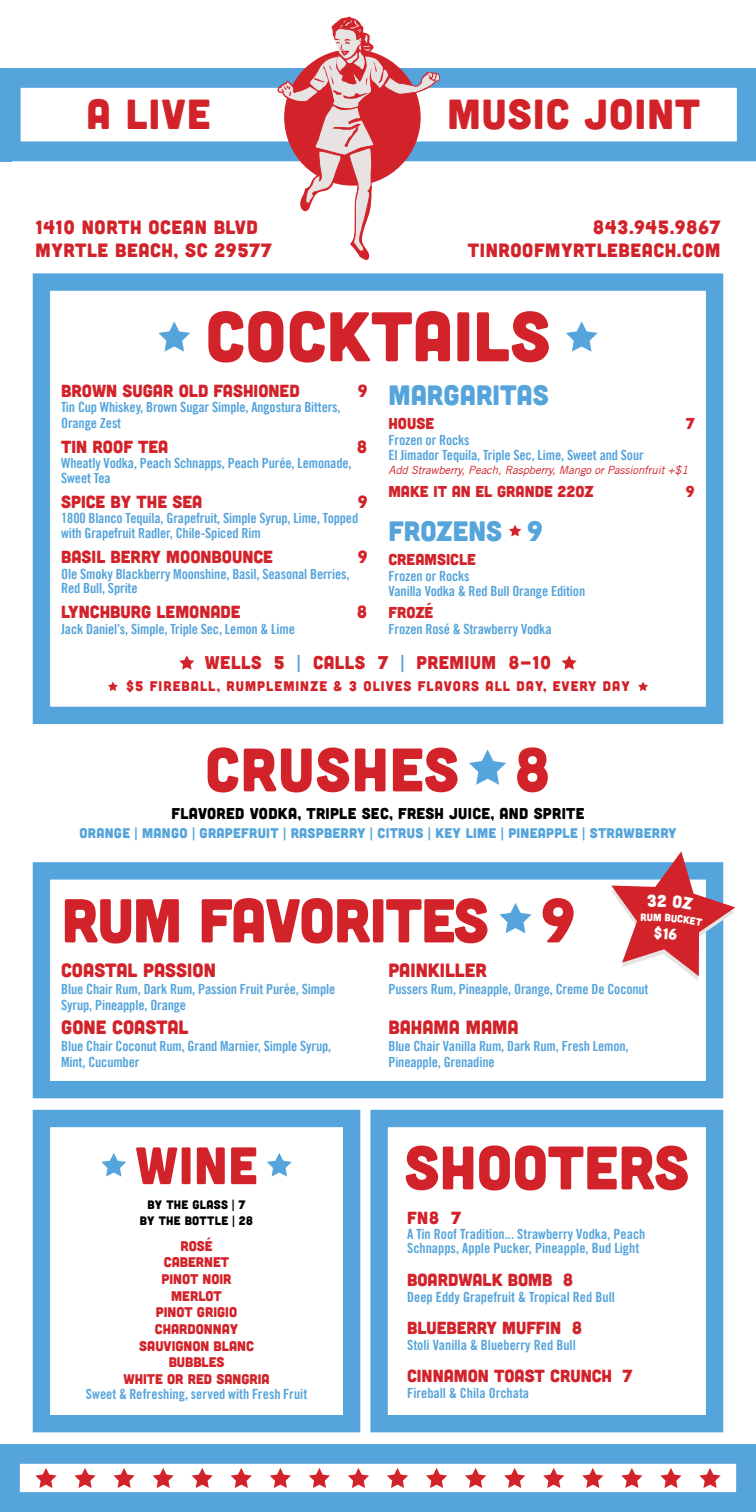
<style>
.page{position:relative;width:756px;height:1512px;background:#fff}
.page>*{position:absolute;margin:0;border:0;box-sizing:border-box;transform-origin:0 0}
.t1{font:70px "Cubano";letter-spacing:.01em;color:#d2232a}
.t2{font:61.77px "Cubano";letter-spacing:-.015em;color:#d2232a}
.t3{font:61.25px "Cubano";letter-spacing:.005em;color:#d2232a}
.t4{font:52.5px "Cubano";color:#d2232a}
.t5{font:42px "Cubano";letter-spacing:.03em;color:#d2232a}
.t6{font:28px "Cubano";color:#55a4db}
.t7{font:19.25px/23.1px "Cubano";letter-spacing:.03em;color:#d2232a}
.t8{font:19.25px "Cubano";color:#d2232a}
.t9{font:18.38px "Cubano";letter-spacing:.025em;color:#d2232a}
.t10{font:17.5px "Cubano";color:#d2232a}
.t11{font:16.97px "Cubano";color:#fff}
.t12{font:15.75px "Cubano";color:#d2232a}
.t13{font:15.58px "Cubano";letter-spacing:.02em;color:#000}
.t14{font:14px/14.9px "Trade Gothic LT Bold Cond Twenty";letter-spacing:-.01em;color:#55a4db}
.t15{font:14px/14px "Trade Gothic LT Std Bd Cn 20";color:#55a4db}
.t16{font:14px/16.6px "Cubano";color:#d2232a;text-align:center}
.t17{font:14px "Cubano";letter-spacing:.02em;color:#55a4db}
.t18{font:14px "Cubano";letter-spacing:.075em;color:#d2232a}
.t19{font:12.25px/15.8px "Cubano";letter-spacing:.02em;color:#000;text-align:center}
.t20{font:italic 11.38px "Trade Gothic";letter-spacing:-.01em;color:#d2232a}
.t21{font:10.5px "Cubano";color:#fff}
.s1{color:#55a4db}
</style>
<div class="page">
<div style="left:33px;top:273px;width:690px;height:451px;border:17px solid #55a4db"></div>
<div style="left:0;top:1444px;width:756px;height:68px;border:20px solid #55a4db"></div>
<svg style="left:35px;top:1468px;width:22px;height:20px"></svg>
<svg style="left:192px;top:1468px;width:21px;height:20px"></svg>
<svg style="left:348px;top:1468px;width:21px;height:20px"></svg>
<svg style="left:504px;top:1468px;width:21px;height:20px"></svg>
<svg style="left:660px;top:1468px;width:22px;height:20px"></svg>
<svg style="left:74px;top:1468px;width:22px;height:20px"></svg>
<svg style="left:231px;top:1468px;width:21px;height:20px"></svg>
<svg style="left:387px;top:1468px;width:21px;height:20px"></svg>
<svg style="left:543px;top:1468px;width:21px;height:20px"></svg>
<svg style="left:699px;top:1468px;width:22px;height:20px"></svg>
<svg style="left:113px;top:1468px;width:22px;height:20px"></svg>
<svg style="left:270px;top:1468px;width:21px;height:20px"></svg>
<svg style="left:426px;top:1468px;width:21px;height:20px"></svg>
<svg style="left:582px;top:1468px;width:21px;height:20px"></svg>
<svg style="left:153px;top:1468px;width:21px;height:20px"></svg>
<svg style="left:309px;top:1468px;width:21px;height:20px"></svg>
<svg style="left:465px;top:1468px;width:21px;height:20px"></svg>
<svg style="left:621px;top:1468px;width:22px;height:20px"></svg>
<hr style="left:755px;top:1444px;width:1px;height:68px;background:#55a4db">
<div style="left:370px;top:1110px;width:353px;height:322px;border:17px solid #55a4db"></div>
<div style="left:33px;top:1110px;width:327px;height:322px;border:17px solid #55a4db"></div>
<svg style="left:267px;top:1153px;width:25px;height:24px"></svg>
<svg style="left:101px;top:1153px;width:25px;height:24px"></svg>
<svg style="left:469px;top:749px;width:37px;height:36px"></svg>
<div style="left:1px;top:68px;width:755px;height:93px;border:20px solid #55a4db"></div>
<svg style="left:276px;top:16px;width:164px;height:244px"></svg>
<div style="left:0;top:68px;width:12px;height:93px;background:#55a4db"></div>
<svg style="left:566px;top:321px;width:32px;height:31px"></svg>
<svg style="left:158px;top:321px;width:32px;height:31px"></svg>
<svg style="left:562px;top:655px;width:15px;height:15px"></svg>
<svg style="left:179px;top:655px;width:15px;height:15px"></svg>
<svg style="left:638px;top:682px;width:10px;height:9px"></svg>
<svg style="left:108px;top:682px;width:10px;height:9px"></svg>
<div style="left:33px;top:862px;width:690px;height:236px;border:17px solid #55a4db"></div>
<svg style="left:499px;top:903px;width:33px;height:30px"></svg>
<svg style="left:509px;top:525px;width:12px;height:11px"></svg>
<svg style="left:611px;top:851px;width:124px;height:130px"></svg>
<h3 class="t5" style="left:86px;top:87px;width:126px">A LIVE</h3>
<h3 class="t5" style="left:447px;top:87px;width:254px">MUSIC JOINT</h3>
<h3 class="t7" style="left:36px;top:215px;width:238px">1410 NORTH OCEAN BLVD<br>MYRTLE BEACH, SC 29577</h3>
<h3 class="t7" style="left:468px;top:215px;width:254px;text-align:right">843.945.9867<br>TINROOFMYRTLEBEACH.COM</h3>
<h1 class="t1" style="left:206px;top:292px;width:346px">COCKTAILS</h1>
<p class="t10" style="left:61px;top:379px;width:240px">BROWN SUGAR OLD FASHIONED</p>
<p class="t10" style="left:358px;top:379px;width:11px">9</p>
<p class="t14" style="left:61px;top:399px;width:281px;line-height:15.8px">Tin Cup Whiskey, Brown Sugar Simple, Angostura Bitters,<br>Orange Zest</p>
<p class="t10" style="left:61px;top:435px;width:109px">TIN ROOF TEA</p>
<p class="t10" style="left:357px;top:435px;width:12px">8</p>
<p class="t14" style="left:61px;top:456px;width:292px">Wheatly Vodka, Peach Schnapps, Peach Purée, Lemonade,<br>Sweet Tea</p>
<p class="t10" style="left:61px;top:490px;width:143px">SPICE BY THE SEA</p>
<p class="t10" style="left:358px;top:490px;width:11px">9</p>
<p class="t14" style="left:61px;top:511px;width:299px">1800 Blanco Tequila, Grapefruit, Simple Syrup, Lime, Topped with Grapefruit Radler, Chile-Spiced Rim</p>
<p class="t10" style="left:61px;top:545px;width:213px">BASIL BERRY MOONBOUNCE</p>
<p class="t10" style="left:358px;top:545px;width:11px">9</p>
<p class="t14" style="left:61px;top:566px;width:290px">Ole Smoky Blackberry Moonshine, Basil, Seasonal Berries,<br>Red Bull, Sprite</p>
<p class="t10" style="left:61px;top:600px;width:181px">LYNCHBURG LEMONADE</p>
<p class="t10" style="left:357px;top:600px;width:12px">8</p>
<p class="t14" style="left:61px;top:621px;width:235px">Jack Daniel’s, Simple, Triple Sec, Lemon &amp; Lime</p>
<h3 class="t6" style="left:388px;top:377px;width:162px">MARGARITAS</h3>
<p class="t12" style="left:388px;top:414px;width:47px">HOUSE</p>
<p class="t12" style="left:686px;top:414px;width:10px">7</p>
<p class="t14" style="left:388px;top:433px;width:257px">Frozen or Rocks<br>El Jimador Tequila, Triple Sec, Lime, Sweet and Sour</p>
<p class="t20" style="left:388px;top:463px;width:301px">Add Strawberry, Peach, Raspberry, Mango or Passionfruit +$1</p>
<p class="t12" style="left:388px;top:481px;width:207px">MAKE IT AN EL GRANDE 22OZ</p>
<p class="t12" style="left:686px;top:481px;width:10px">9</p>
<h3 class="t6" style="left:388px;top:513px;width:156px">FROZENS 9</h3>
<p class="t12" style="left:388px;top:549px;width:89px">CREAMSICLE</p>
<p class="t14" style="left:388px;top:568px;width:198px">Frozen or Rocks<br>Vanilla Vodka &amp; Red Bull Orange Edition</p>
<p class="t12" style="left:388px;top:603px;width:46px">FROZÉ</p>
<p class="t14" style="left:388px;top:622px;width:165px">Frozen Rosé &amp; Strawberry Vodka</p>
<h3 class="t9" style="left:205px;top:651px;width:348px">WELLS 5 <span class="s1">|</span> CALLS 7 <span class="s1">|</span> PREMIUM 8-10</h3>
<p class="t18" style="left:126px;top:677px;width:505px">$5 FIREBALL, RUMPLEMINZE &amp; 3 OLIVES FLAVORS ALL DAY, EVERY DAY</p>
<h3 class="t3" style="left:205px;top:730px;width:347px">CRUSHES 8</h3>
<p class="t13" style="left:171px;top:803px;width:415px">FLAVORED VODKA, TRIPLE SEC, FRESH JUICE, AND SPRITE</p>
<p class="t17" style="left:79px;top:824px;width:599px">ORANGE | MANGO | GRAPEFRUIT | RASPBERRY | CITRUS | KEY LIME | PINEAPPLE | STRAWBERRY</p>
<h2 class="t2" style="left:62px;top:881px;width:515px">RUM FAVORITES 9</h2>
<p class="t21" style="left:641px;top:911px;width:8px">R</p>
<h3 class="t8" style="left:61px;top:958px;width:156px">COASTAL PASSION</h3>
<p class="t14" style="left:61px;top:981px;width:276px;line-height:15.8px">Blue Chair Rum, Dark Rum, Passion Fruit Purée, Simple<br>Syrup, Pineapple, Orange</p>
<h3 class="t8" style="left:61px;top:1015px;width:129px">GONE COASTAL</h3>
<p class="t14" style="left:61px;top:1038px;width:272px;line-height:15.8px">Blue Chair Coconut Rum, Grand Marnier, Simple Syrup,<br>Mint, Cucumber</p>
<h3 class="t8" style="left:388px;top:958px;width:100px">PAINKILLER</h3>
<p class="t14" style="left:388px;top:981px;width:262px">Pussers Rum, Pineapple, Orange, Creme De Coconut</p>
<h3 class="t8" style="left:388px;top:1015px;width:132px">BAHAMA MAMA</h3>
<p class="t14" style="left:388px;top:1038px;width:242px;line-height:15.8px">Blue Chair Vanilla Rum, Dark Rum, Fresh Lemon,<br>Pineapple, Grenadine</p>
<p class="t11" style="left:657px;top:890px;width:11px">2</p>
<h3 class="t4" style="left:135px;top:1132px;width:124px">WINE</h3>
<p class="t19" style="left:140px;top:1196px;width:115px">BY THE GLASS | 7<br>BY THE BOTTLE | 28</p>
<p class="t16" style="left:123px;top:1237px;width:148px">ROSÉ<br>CABERNET<br>PINOT NOIR<br>MERLOT<br>PINOT GRIGIO<br>CHARDONNAY<br>SAUVIGNON BLANC<br>BUBBLES<br>WHITE OR RED SANGRIA</p>
<p class="t15" style="left:86px;top:1387px;width:223px">Sweet &amp; Refreshing, served with Fresh Fruit</p>
<h3 class="t3" style="left:404px;top:1128px;width:286px">SHOOTERS</h3>
<p class="t10" style="left:407px;top:1206px;width:55px">FN8 7</p>
<p class="t15" style="left:407px;top:1227px;width:240px">A Tin Roof Tradition... Strawberry Vodka, Peach<br>Schnapps, Apple Pucker, Pineapple, Bud Light</p>
<p class="t10" style="left:407px;top:1268px;width:168px">BOARDWALK BOMB 8</p>
<p class="t15" style="left:407px;top:1290px;width:209px">Deep Eddy Grapefruit &amp; Tropical Red Bull</p>
<p class="t10" style="left:407px;top:1317px;width:177px">BLUEBERRY MUFFIN 8</p>
<p class="t15" style="left:407px;top:1338px;width:170px">Stoli Vanilla &amp; Blueberry Red Bull</p>
<p class="t10" style="left:407px;top:1365px;width:227px">CINNAMON TOAST CRUNCH 7</p>
<p class="t15" style="left:407px;top:1386px;width:124px">Fireball &amp; Chila Orchata</p>
</div>
